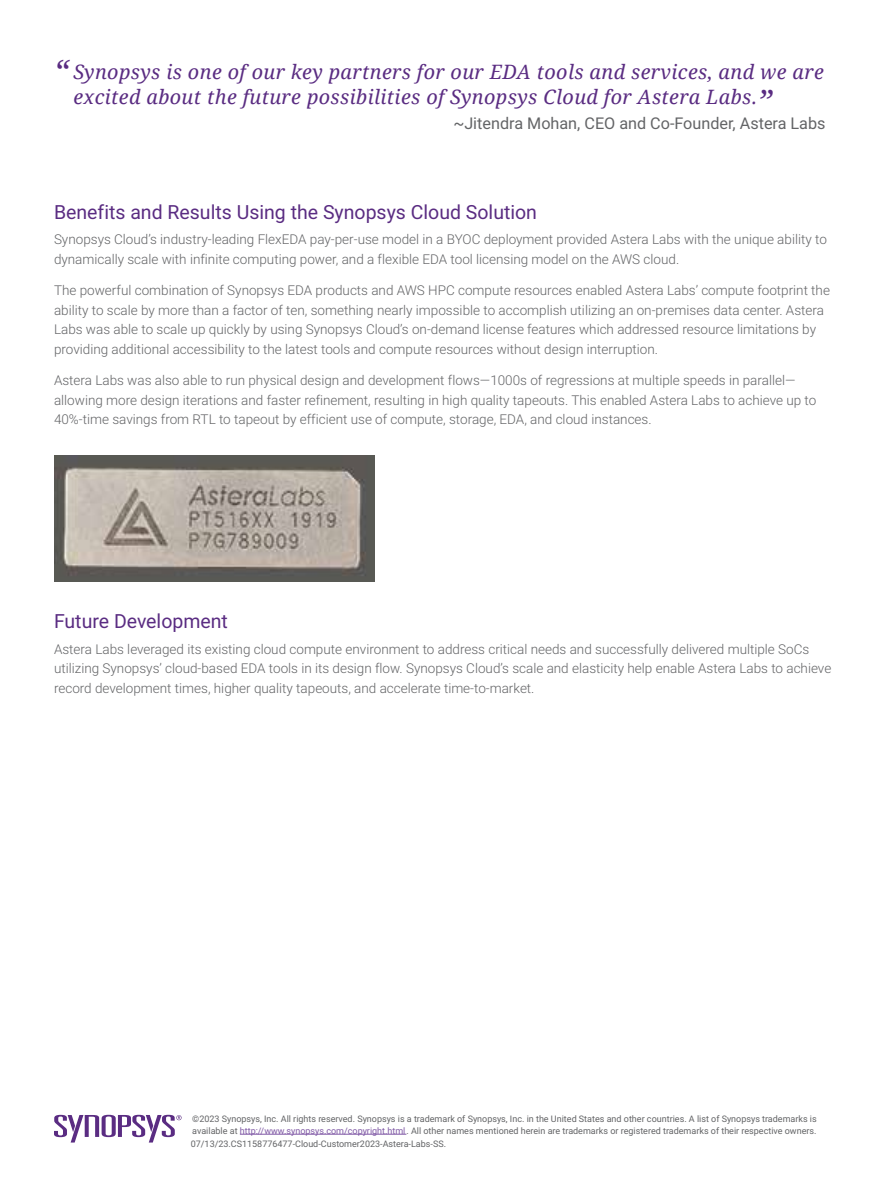
<style>
.page{position:relative;width:891px;height:1188px;background:#fff}
.page>*{position:absolute;margin:0;border:0;box-sizing:border-box;transform-origin:0 0}
.QUOTE{font:italic 19.8px/25.2px "Droid Serif";letter-spacing:.02em;color:#5a2c82}
.HEADING_1{font:19.5px "Roboto";color:#5a2c82}
.QUOTE-2{font:16.2px "Roboto";color:#636466}
.BODY_COPY{font:300 13.5px/19.5px "Roboto";color:#636466}
.t1{font:9px/12px "Roboto";color:#636466}
.s1{font-size:32.4px}
.s2{color:#7f58a5}
</style>
<div class="page">
<svg style="left:54px;top:1115px;width:128px;height:28px"></svg>
<hr style="left:240px;top:1134px;width:166px;height:1px;background:#7f58a5">
<img style="left:54px;top:456px;width:321px;height:126px">
<p class="QUOTE" style="left:73px;top:60px;width:752px;text-indent:-19px"><span class="s1">“</span> Synopsys is one of our key partners for our EDA tools and services, and we are excited about the future possibilities of Synopsys Cloud for Astera Labs.<span class="s1">”</span></p>
<p class="QUOTE-2" style="left:453px;top:112px;width:374px">~Jitendra Mohan, CEO and Co-Founder, Astera Labs</p>
<p class="HEADING_1" style="left:54px;top:198px;width:485px">Benefits and Results Using the Synopsys Cloud Solution</p>
<p class="BODY_COPY" style="left:54px;top:229px;width:774px">Synopsys Cloud’s industry-leading FlexEDA pay-per-use model in a BYOC deployment provided Astera Labs with the unique ability to dynamically scale with infinite computing power, and a flexible EDA tool licensing model on the AWS cloud.</p>
<p class="BODY_COPY" style="left:54px;top:280px;width:778px">The powerful combination of Synopsys EDA products and AWS HPC compute resources enabled Astera Labs’ compute footprint the ability to scale by more than a factor of ten, something nearly impossible to accomplish utilizing an on-premises data center. Astera Labs was able to scale up quickly by using Synopsys Cloud’s on-demand license features which addressed resource limitations by providing additional accessibility to the latest tools and compute resources without design interruption.</p>
<p class="BODY_COPY" style="left:54px;top:370px;width:764px">Astera Labs was also able to run physical design and development flows—1000s of regressions at multiple speeds in parallel— allowing more design iterations and faster refinement, resulting in high quality tapeouts. This enabled Astera Labs to achieve up to<br>40%-time savings from RTL to tapeout by efficient use of compute, storage, EDA, and cloud instances.</p>
<p class="HEADING_1" style="left:54px;top:608px;width:176px">Future Development</p>
<p class="BODY_COPY" style="left:54px;top:639px;width:779px">Astera Labs leveraged its existing cloud compute environment to address critical needs and successfully delivered multiple SoCs utilizing Synopsys’ cloud-based EDA tools in its design flow. Synopsys Cloud’s scale and elasticity help enable Astera Labs to achieve record development times, higher quality tapeouts, and accelerate time-to-market.</p>
<p class="t1" style="left:192px;top:1112px;width:626px">©2023 Synopsys, Inc. All rights reserved. Synopsys is a trademark of Synopsys, Inc. in the United States and other countries. A list of Synopsys trademarks is available at <span class="s2">http://www.synopsys.com/copyright.html</span>. All other names mentioned herein are trademarks or registered trademarks of their respective owners.</p>
<p class="t1" style="left:191px;top:1137px;width:257px">07/13/23.CS1158776477-Cloud-Customer2023-Astera-Labs-SS.</p>
</div>
